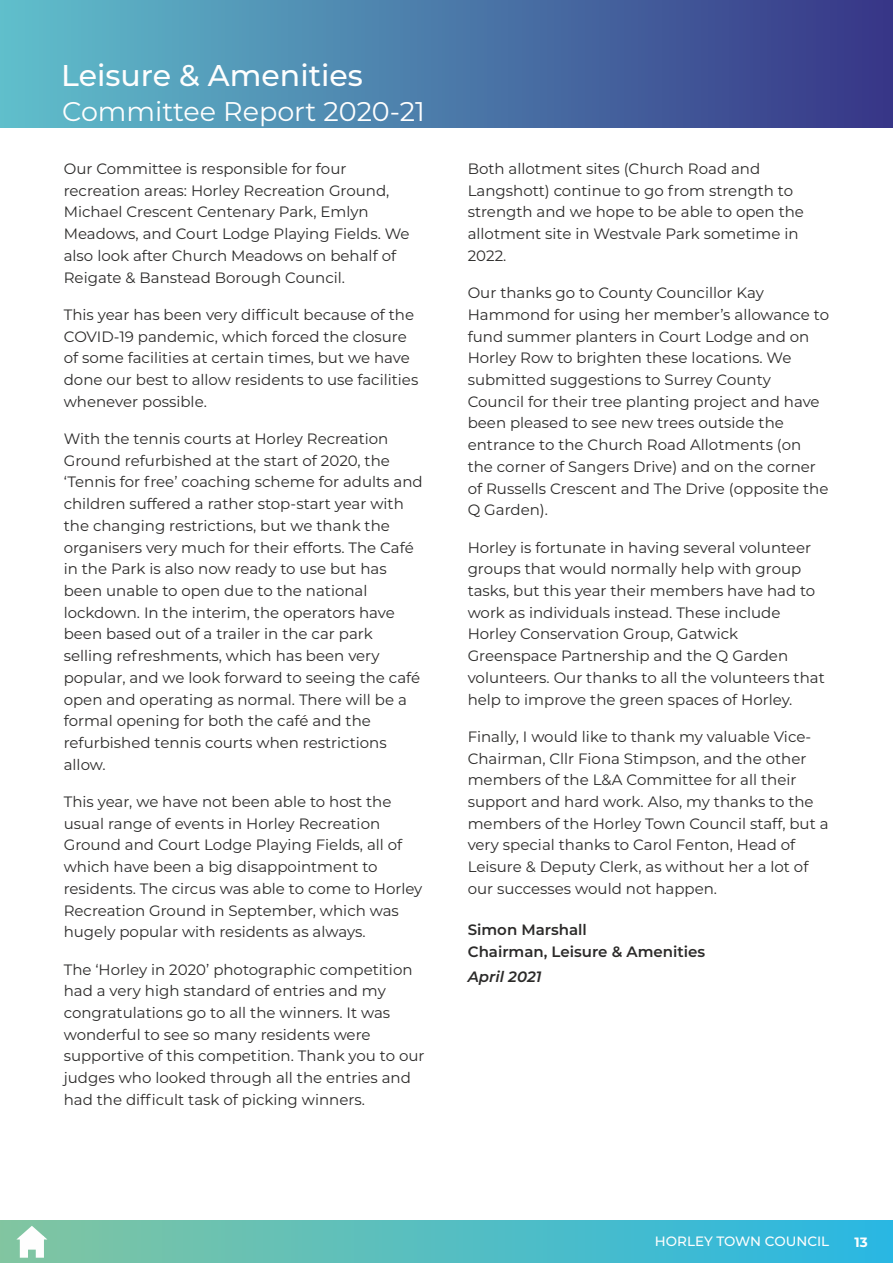
<style>
.page{position:relative;width:893px;height:1263px;background:#fff}
.page>*{position:absolute;margin:0;border:0;box-sizing:border-box;transform-origin:0 0}
.t1{font:500 30px "Montserrat";color:#fefefe}
.t2{font:27px "Montserrat";color:#fefefe}
.t3{font:15px/21.8px "Montserrat";color:#2b2a29}
.t4{font:600 15px/21.8px "Montserrat";color:#2b2a29}
.t5{font:italic 600 15px "Montserrat";color:#2b2a29}
.t6{font:500 13.5px "Montserrat";color:#fefefe}
.t7{font:700 13.5px "Montserrat";color:#fefefe}
</style>
<div class="page">
<div style="left:0;top:1220px;width:893px;height:43px;background:linear-gradient(to right,#82c5a0,#29b7e3)"></div>
<div style="left:0;top:0;width:893px;height:128px;background:linear-gradient(to right,#60bfcc,#373587)"></div>
<svg style="left:16px;top:1226px;width:31px;height:32px"></svg>
<h1 class="t1" style="left:61px;top:57px;width:303px">Leisure &amp; Amenities</h1>
<h2 class="t2" style="left:62px;top:94px;width:364px">Committee Report 2020-21</h2>
<p class="t3" style="left:64px;top:158px;width:347px">Our Committee is responsible for four recreation areas: Horley Recreation Ground, Michael Crescent Centenary Park, Emlyn Meadows, and Court Lodge Playing Fields. We also look after Church Meadows on behalf of Reigate &amp; Banstead Borough Council.</p>
<p class="t3" style="left:64px;top:304px;width:356px">This year has been very difficult because of the COVID-19 pandemic, which forced the closure of some facilities at certain times, but we have done our best to allow residents to use facilities whenever possible.</p>
<p class="t3" style="left:64px;top:428px;width:360px">With the tennis courts at Horley Recreation Ground refurbished at the start of 2020, the ‘Tennis for free’ coaching scheme for adults and children suffered a rather stop-start year with the changing restrictions, but we thank the organisers very much for their efforts. The Café in the Park is also now ready to use but has been unable to open due to the national lockdown. In the interim, the operators have been based out of a trailer in the car park selling refreshments, which has been very popular, and we look forward to seeing the café open and operating as normal. There will be a formal opening for both the café and the refurbished tennis courts when restrictions allow.</p>
<p class="t3" style="left:64px;top:791px;width:360px">This year, we have not been able to host the usual range of events in Horley Recreation Ground and Court Lodge Playing Fields, all of which have been a big disappointment to residents. The circus was able to come to Horley Recreation Ground in September, which was hugely popular with residents as always.</p>
<p class="t3" style="left:64px;top:958px;width:362px">The ‘Horley in 2020’ photographic competition had a very high standard of entries and my congratulations go to all the winners. It was wonderful to see so many residents were supportive of this competition. Thank you to our judges who looked through all the entries and had the difficult task of picking winners.</p>
<p class="t3" style="left:468px;top:158px;width:338px">Both allotment sites (Church Road and Langshott) continue to go from strength to strength and we hope to be able to open the allotment site in Westvale Park sometime in 2022.</p>
<p class="t3" style="left:468px;top:282px;width:363px">Our thanks go to County Councillor Kay Hammond for using her member’s allowance to fund summer planters in Court Lodge and on Horley Row to brighten these locations. We submitted suggestions to Surrey County Council for their tree planting project and have been pleased to see new trees outside the entrance to the Church Road Allotments (on the corner of Sangers Drive) and on the corner of Russells Crescent and The Drive (opposite the Q Garden).</p>
<p class="t3" style="left:468px;top:536px;width:359px">Horley is fortunate in having several volunteer groups that would normally help with group tasks, but this year their members have had to work as individuals instead. These include Horley Conservation Group, Gatwick Greenspace Partnership and the Q Garden volunteers. Our thanks to all the volunteers that help to improve the green spaces of Horley.</p>
<p class="t3" style="left:468px;top:725px;width:362px">Finally, I would like to thank my valuable Vice-Chairman, Cllr Fiona Stimpson, and the other members of the L&amp;A Committee for all their support and hard work. Also, my thanks to the members of the Horley Town Council staff, but a very special thanks to Carol Fenton, Head of Leisure &amp; Deputy Clerk, as without her a lot of our successes would not happen.</p>
<p class="t4" style="left:468px;top:919px;width:239px">Simon Marshall<br>Chairman, Leisure &amp; Amenities</p>
<p class="t5" style="left:468px;top:967px;width:75px">April 2021</p>
<p class="t6" style="left:655px;top:1233px;width:176px">HORLEY TOWN COUNCIL</p>
<p class="t7" style="left:855px;top:1233px;width:15px">13</p>
</div>
